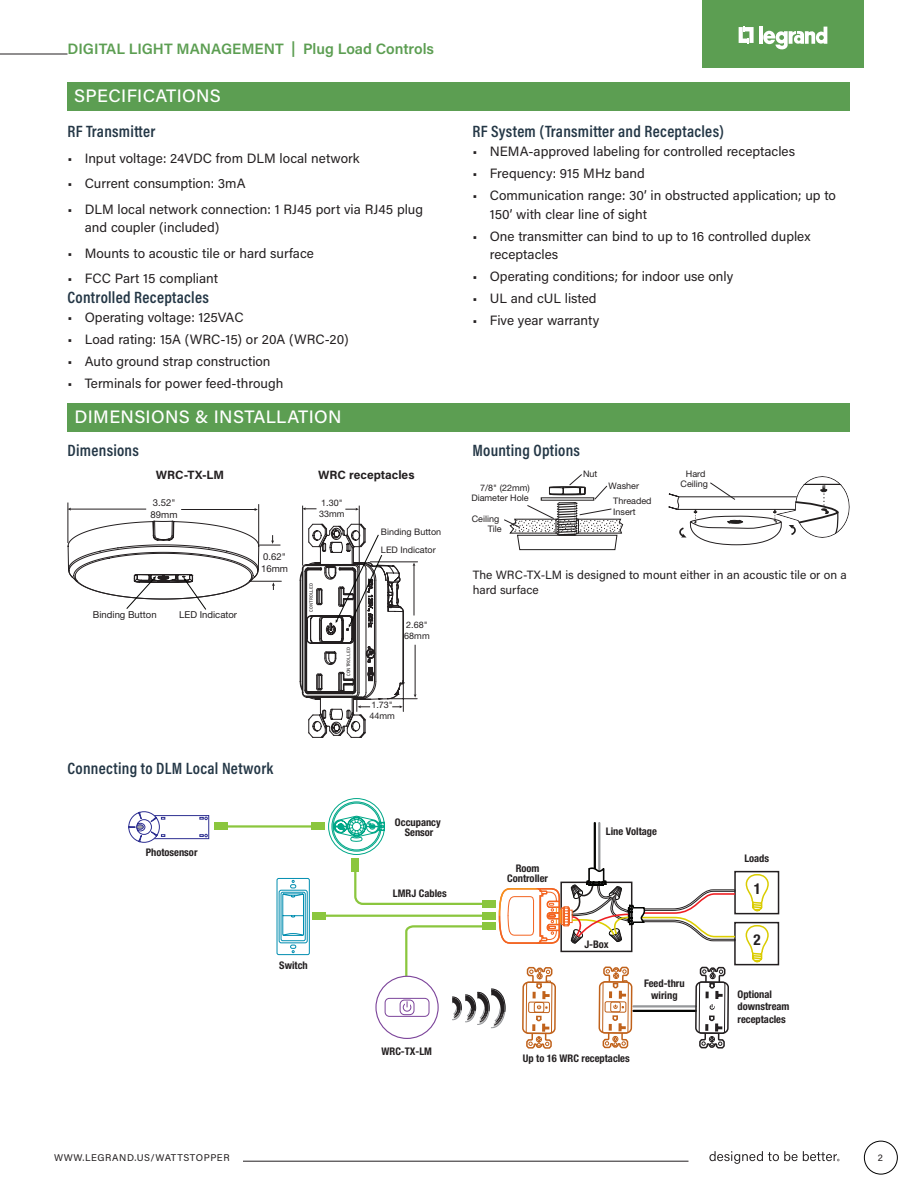
<style>
.page{position:relative;width:918px;height:1188px;background:#fff}
.page>*{position:absolute;margin:0;border:0;box-sizing:border-box;transform-origin:0 0}
.Main_Header{font:500 18px "Acumin Pro";letter-spacing:.02em;color:#fff}
.Subtitle{font:600 16.5px "Acumin Pro Cond";letter-spacing:.015em;color:#243746}
.t1{font:600 15px "Acumin Pro";color:#5c9e52}
.t2{font:700 condensed 15px "Helvetica Neue LT Std";color:#231f20}
.t3{font:13.5px/18.8px "Acumin Pro";color:#231f20}
.Text_Under_Graphics{font:12px/15px "Acumin Pro";color:#231f20}
.Diagram_Label{font:700 12px "Acumin Pro";color:#231f20}
.t4{font:700 condensed 10.5px/12.6px "Helvetica Neue LT Std";color:#231f20;text-align:center}
.t5{font:9.75px "Acumin Pro";letter-spacing:.06em;color:#231f20}
.t6{font:9.6px/11.4px "Helvetica Neue LT Std";color:#231f20}
.t7{font:9px/10.8px "Helvetica Neue LT Std";color:#231f20}
.t8{font:700 4.5px "Bell Gothic Std";color:#231f20}
</style>
<div class="page">
<div style="left:702px;top:0;width:162px;height:68px;background:#5c9e52"></div>
<svg style="left:739px;top:26px;width:15px;height:18px"></svg>
<hr style="left:759px;top:27px;width:4px;height:17px;background:#fff">
<svg style="left:763px;top:27px;width:64px;height:23px"></svg>
<svg style="left:709px;top:1151px;width:130px;height:13px"></svg>
<div style="left:864px;top:1141px;width:34px;height:33px;border:1px solid #000;border-radius:50%"></div>
<hr style="left:243px;top:1161px;width:445px;height:1px;background:#231f20">
<hr style="left:0;top:54px;width:68px;height:1px;background:#231f20">
<div style="left:68px;top:82px;width:782px;height:28px;background:#5c9e52"></div>
<hr style="left:370px;top:562px;width:48px;height:1px;background:#231f20">
<hr style="left:302px;top:506px;width:1px;height:60px;background:#231f20">
<hr style="left:359px;top:506px;width:1px;height:62px;background:#231f20">
<svg style="left:302px;top:507px;width:15px;height:3px"></svg>
<svg style="left:345px;top:508px;width:14px;height:3px"></svg>
<svg style="left:300px;top:524px;width:117px;height:214px"></svg>
<hr style="left:68px;top:503px;width:1px;height:40px;background:#231f20">
<hr style="left:70px;top:509px;width:76px;height:1px;background:#231f20">
<hr style="left:181px;top:509px;width:75px;height:1px;background:#231f20">
<hr style="left:251px;top:581px;width:30px;height:1px;background:#231f20">
<hr style="left:258px;top:504px;width:1px;height:41px;background:#231f20">
<svg style="left:68px;top:521px;width:212px;height:89px"></svg>
<svg style="left:504px;top:474px;width:119px;height:76px"></svg>
<svg style="left:669px;top:476px;width:181px;height:69px"></svg>
<div style="left:68px;top:403px;width:782px;height:29px;background:#5c9e52"></div>
<div style="left:313px;top:912px;width:13px;height:8px;background:#8bc63e"></div>
<hr style="left:319px;top:915px;width:170px;height:2px;background:#8bc63e">
<svg style="left:276px;top:878px;width:34px;height:77px"></svg>
<div style="left:311px;top:823px;width:13px;height:7px;background:#8bc63e"></div>
<div style="left:214px;top:823px;width:14px;height:7px;background:#8bc63e"></div>
<hr style="left:226px;top:825px;width:92px;height:3px;background:#8bc63e">
<div style="left:734px;top:871px;width:45px;height:43px;background:#fff;border:2px solid #231f20"></div>
<div style="left:734px;top:922px;width:45px;height:43px;background:#fff;border:2px solid #231f20"></div>
<svg style="left:128px;top:811px;width:81px;height:32px"></svg>
<div style="left:136px;top:824px;width:8px;height:6px;border:1px solid #2e3092;border-radius:50%"></div>
<svg style="left:328px;top:798px;width:444px;height:251px"></svg>
<p class="t1" style="left:68px;top:38px;width:368px">DIGITAL LIGHT MANAGEMENT | Plug Load Controls</p>
<p class="Main_Header" style="left:74px;top:83px;width:148px">SPECIFICATIONS</p>
<p class="Subtitle" style="left:68px;top:121px;width:89px">RF Transmitter</p>
<p class="t3" style="left:68px;top:148px;width:294px">• Input voltage: 24VDC from DLM local network</p>
<p class="t3" style="left:68px;top:174px;width:180px">• Current consumption: 3mA</p>
<p class="t3" style="left:85px;top:199px;width:340px;text-indent:-17px">• DLM local network connection: 1 RJ45 port via RJ45 plug and coupler (included)</p>
<p class="t3" style="left:68px;top:243px;width:248px">• Mounts to acoustic tile or hard surface</p>
<p class="t3" style="left:68px;top:269px;width:152px">• FCC Part 15 compliant</p>
<p class="Subtitle" style="left:68px;top:287px;width:143px">Controlled Receptacles</p>
<p class="t3" style="left:68px;top:307px;width:178px">• Operating voltage: 125VAC</p>
<p class="t3" style="left:68px;top:329px;width:283px">• Load rating: 15A (WRC-15) or 20A (WRC-20)</p>
<p class="t3" style="left:68px;top:351px;width:205px">• Auto ground strap construction</p>
<p class="t3" style="left:68px;top:373px;width:217px">• Terminals for power feed-through</p>
<p class="Subtitle" style="left:472px;top:121px;width:253px">RF System (Transmitter and Receptacles)</p>
<p class="t3" style="left:472px;top:141px;width:324px">• NEMA-approved labeling for controlled receptacles</p>
<p class="t3" style="left:472px;top:163px;width:174px">• Frequency: 915 MHz band</p>
<p class="t3" style="left:490px;top:185px;width:348px;text-indent:-17px">• Communication range: 30’ in obstructed application; up to<br>150’ with clear line of sight</p>
<p class="t3" style="left:490px;top:226px;width:322px;text-indent:-17px">• One transmitter can bind to up to 16 controlled duplex receptacles</p>
<p class="t3" style="left:472px;top:267px;width:262px">• Operating conditions; for indoor use only</p>
<p class="t3" style="left:472px;top:289px;width:126px">• UL and cUL listed</p>
<p class="t3" style="left:472px;top:311px;width:128px">• Five year warranty</p>
<p class="Main_Header" style="left:74px;top:404px;width:269px">DIMENSIONS &amp; INSTALLATION</p>
<p class="Subtitle" style="left:68px;top:440px;width:73px">Dimensions</p>
<p class="Subtitle" style="left:473px;top:440px;width:109px">Mounting Options</p>
<p class="Diagram_Label" style="left:156px;top:467px;width:70px">WRC-TX-LM</p>
<p class="Diagram_Label" style="left:318px;top:467px;width:98px">WRC receptacles</p>
<p class="t7" style="left:681px;top:469px;width:29px;line-height:9.8px;text-align:center">Hard<br>Ceiling</p>
<p class="t7" style="left:583px;top:468px;width:16px">Nut</p>
<p class="t7" style="left:613px;top:478px;width:40px;line-height:15.3px;text-indent:-5px">Washer<br>Threaded</p>
<p class="t7" style="left:613px;top:506px;width:24px">Insert</p>
<p class="t7" style="left:471px;top:482px;width:60px;text-align:right">7/8" (22mm)<br>Diameter Hole</p>
<p class="t7" style="left:472px;top:513px;width:31px;text-align:right">Ceiling<br>Tile</p>
<p class="t6" style="left:151px;top:497px;width:28px">3.52"<br>89mm</p>
<p class="t7" style="left:319px;top:497px;width:27px">1.30"<br>33mm</p>
<p class="t7" style="left:381px;top:522px;width:62px;line-height:18.5px">Binding Button<br>LED Indicator</p>
<p class="t6" style="left:261px;top:551px;width:28px">0.62"<br>16mm</p>
<p class="Text_Under_Graphics" style="left:473px;top:567px;width:376px">The WRC-TX-LM is designed to mount either in an acoustic tile or on a hard surface</p>
<p class="t8" style="left:309px;top:612px;width:30px;rotate:-90deg">CONTROLLED</p>
<p class="t6" style="left:93px;top:609px;width:65px">Binding Button</p>
<p class="t6" style="left:179px;top:609px;width:59px">LED Indicator</p>
<p class="t7" style="left:404px;top:620px;width:27px">2.68"<br>68mm</p>
<p class="Subtitle" style="left:68px;top:758px;width:207px">Connecting to DLM Local Network</p>
<p class="t4" style="left:146px;top:846px;width:53px">Photosensor</p>
<p class="t4" style="left:279px;top:959px;width:30px">Switch</p>
<p class="t8" style="left:346px;top:676px;width:30px;rotate:-90deg">CONTROLLED</p>
<p class="t7" style="left:369px;top:699px;width:27px">1.73"<br>44mm</p>
<p class="t4" style="left:395px;top:817px;width:47px;line-height:10.5px">Occupancy<br>Sensor</p>
<p class="t4" style="left:393px;top:887px;width:55px">LMRJ Cables</p>
<p class="t4" style="left:382px;top:1045px;width:52px">WRC-TX-LM</p>
<p class="t4" style="left:507px;top:863px;width:42px;line-height:10.5px">Room<br>Controller</p>
<p class="t4" style="left:606px;top:825px;width:53px">Line Voltage</p>
<p class="t4" style="left:584px;top:938px;width:26px">J-Box</p>
<p class="t4" style="left:644px;top:976px;width:42px">Feed-thru wiring</p>
<p class="t4" style="left:523px;top:1051px;width:108px">Up to 16 WRC receptacles</p>
<p class="t4" style="left:744px;top:852px;width:26px">Loads</p>
<p class="t2" style="left:754px;top:880px;width:9px">1</p>
<p class="t2" style="left:754px;top:931px;width:9px">2</p>
<p class="t4" style="left:738px;top:988px;width:54px;text-align:left">Optional downstream receptacles</p>
<p class="t5" style="left:54px;top:1151px;width:177px">WWW.LEGRAND.US/WATTSTOPPER</p>
<p class="t5" style="left:878px;top:1151px;width:7px">2</p>
</div>
